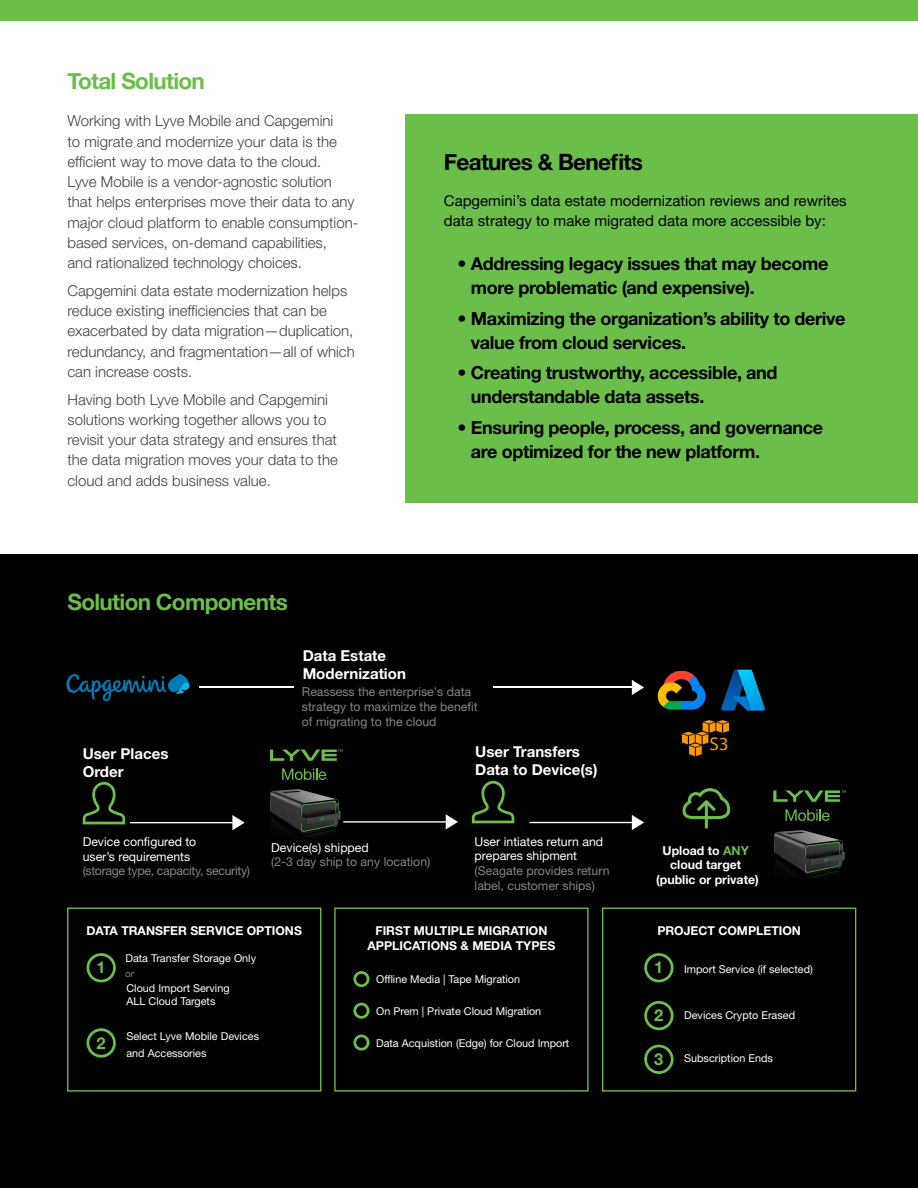
<style>
.page{position:relative;width:918px;height:1188px;background:#fff}
.page>*{position:absolute;margin:0;border:0;box-sizing:border-box;transform-origin:0 0}
.t1{font:700 22.5px "Helvetica Neue";letter-spacing:-.03em;color:#6bbe4a}
.t2{font:700 22.5px "Helvetica Neue";letter-spacing:-.03em;color:#000}
.t3{font:700 18px/24px "Helvetica Neue LT Std";letter-spacing:-.02em;color:#000}
.t4{font:700 16.35px "Helvetica Neue LT Std";color:#6ebe4a}
.t5{font:300 15px/20.2px "Helvetica Neue LT Std";color:#414042}
.t6{font:15px/19.5px "Helvetica Neue LT Std";color:#000}
.t7{font:700 15px/18px "Helvetica Neue LT Std";color:#fff}
.t8{font:12.3px/14.7px "Helvetica Neue LT Std";color:#868689}
.t9{font:12.3px/14.7px "Helvetica Neue LT Std";color:#fff}
.t10{font:700 12.3px/14.7px "Helvetica Neue LT Std";color:#fff;text-align:center}
.t11{font:12.3px "Helvetica Neue LT Std";letter-spacing:-.025em;color:#868689}
.t12{font:700 12.15px/14.7px "Helvetica Neue LT Std";color:#fff;text-align:center}
.t13{font:10.8px/13px "Helvetica Neue LT Std";color:#fff}
.t14{font:italic 9.6px "Helvetica Neue LT Std";color:#868689}
.s1{color:#6ebe4a}
</style>
<div class="page">
<div style="left:0;top:0;width:918px;height:21px;background:#6bbe4a"></div>
<div style="left:0;top:554px;width:918px;height:634px;background:#000"></div>
<div style="left:405px;top:114px;width:513px;height:388px;background:#6bbe4a"></div>
<img style="left:270px;top:775px;width:71px;height:63px">
<svg style="left:270px;top:749px;width:73px;height:12px"></svg>
<svg style="left:282px;top:769px;width:44px;height:11px"></svg>
<svg style="left:472px;top:781px;width:42px;height:42px"></svg>
<img style="left:774px;top:830px;width:71px;height:49px">
<svg style="left:773px;top:790px;width:73px;height:12px"></svg>
<svg style="left:785px;top:809px;width:45px;height:12px"></svg>
<svg style="left:683px;top:788px;width:47px;height:41px"></svg>
<svg style="left:83px;top:782px;width:42px;height:42px"></svg>
<div style="left:87px;top:953px;width:29px;height:29px;border:3px solid #69c04b;border-radius:50%"></div>
<div style="left:87px;top:1028px;width:29px;height:30px;border:3px solid #69c04b;border-radius:50%"></div>
<div style="left:67px;top:908px;width:254px;height:184px;border:1px solid #6ebe4a"></div>
<div style="left:644px;top:953px;width:30px;height:29px;border:3px solid #69c04b;border-radius:50%"></div>
<div style="left:644px;top:1001px;width:30px;height:29px;border:3px solid #69c04b;border-radius:50%"></div>
<div style="left:602px;top:908px;width:254px;height:184px;border:1px solid #6ebe4a"></div>
<div style="left:644px;top:1045px;width:30px;height:29px;border:3px solid #69c04b;border-radius:50%"></div>
<div style="left:353px;top:971px;width:16px;height:16px;border:3px solid #69c04b;border-radius:50%"></div>
<div style="left:334px;top:908px;width:255px;height:184px;border:1px solid #6ebe4a"></div>
<div style="left:353px;top:1003px;width:16px;height:16px;border:3px solid #69c04b;border-radius:50%"></div>
<div style="left:353px;top:1035px;width:16px;height:16px;border:3px solid #69c04b;border-radius:50%"></div>
<svg style="left:232px;top:815px;width:13px;height:15px"></svg>
<hr style="left:130px;top:822px;width:108px;height:1px;background:#fff">
<svg style="left:446px;top:814px;width:12px;height:16px"></svg>
<hr style="left:343px;top:821px;width:108px;height:2px;background:#fff">
<svg style="left:632px;top:815px;width:12px;height:15px"></svg>
<hr style="left:530px;top:822px;width:107px;height:1px;background:#fff">
<img style="left:621px;top:670px;width:85px;height:40px">
<img style="left:721px;top:669px;width:44px;height:42px">
<img style="left:683px;top:720px;width:45px;height:37px">
<svg style="left:632px;top:680px;width:12px;height:15px"></svg>
<hr style="left:199px;top:687px;width:94px;height:1px;background:#fff">
<hr style="left:493px;top:687px;width:144px;height:1px;background:#fff">
<svg style="left:66px;top:674px;width:124px;height:27px"></svg>
<h1 class="t1" style="left:68px;top:64px;width:139px">Total Solution</h1>
<p class="t5" style="left:68px;top:110px;width:292px">Working with Lyve Mobile and Capgemini<br>to migrate and modernize your data is the efficient way to move data to the cloud.<br>Lyve Mobile is a vendor-agnostic solution that helps enterprises move their data to any major cloud platform to enable consumption&shy;based services, on-demand capabilities,<br>and rationalized technology choices.</p>
<p class="t5" style="left:68px;top:280px;width:289px">Capgemini data estate modernization helps reduce existing inefficiencies that can be exacerbated by data migration—duplication, redundancy, and fragmentation—all of which can increase costs.</p>
<p class="t5" style="left:68px;top:389px;width:272px">Having both Lyve Mobile and Capgemini solutions working together allows you to revisit your data strategy and ensures that the data migration moves your data to the cloud and adds business value.</p>
<h1 class="t1" style="left:68px;top:584px;width:222px">Solution Components</h1>
<h1 class="t2" style="left:444px;top:144px;width:200px">Features &amp; Benefits</h1>
<p class="t6" style="left:444px;top:191px;width:404px">Capgemini’s data estate modernization reviews and rewrites data strategy to make migrated data more accessible by:</p>
<p class="t3" style="left:471px;top:251px;width:359px;text-indent:-14px">• Addressing legacy issues that may become more problematic (and expensive).</p>
<p class="t3" style="left:471px;top:306px;width:376px;text-indent:-14px">• Maximizing the organization’s ability to derive value from cloud services.</p>
<p class="t3" style="left:471px;top:361px;width:308px;text-indent:-14px">• Creating trustworthy, accessible, and understandable data assets.</p>
<p class="t3" style="left:471px;top:415px;width:354px;text-indent:-14px">• Ensuring people, process, and governance are optimized for the new platform.</p>
<p class="t7" style="left:303px;top:647px;width:105px">Data Estate<br>Modernization</p>
<p class="t8" style="left:302px;top:684px;width:177px">Reassess the enterprise's data strategy to maximize the benefit of migrating to the cloud</p>
<p class="t7" style="left:83px;top:744px;width:87px">User Places<br>Order</p>
<p class="t7" style="left:475px;top:742px;width:124px">User Transfers<br>Data to Device(s)</p>
<p class="t9" style="left:83px;top:834px;width:115px">Device configured to user’s requirements</p>
<p class="t11" style="left:83px;top:863px;width:169px">(storage type, capacity, security)</p>
<p class="t9" style="left:271px;top:840px;width:99px">Device(s) shipped</p>
<p class="t8" style="left:271px;top:854px;width:161px">(2-3 day ship to any location)</p>
<p class="t9" style="left:475px;top:834px;width:130px">User intiates return and prepares shipment</p>
<p class="t8" style="left:475px;top:863px;width:136px">(Seagate provides return label, customer ships)</p>
<p class="t12" style="left:87px;top:923px;width:217px">DATA TRANSFER SERVICE OPTIONS</p>
<p class="t4" style="left:97px;top:958px;width:11px">1</p>
<p class="t13" style="left:125px;top:951px;width:132px">Data Transfer Storage Only</p>
<p class="t14" style="left:125px;top:967px;width:10px">or</p>
<p class="t13" style="left:126px;top:981px;width:105px">Cloud Import Serving<br>ALL Cloud Targets</p>
<p class="t4" style="left:97px;top:1033px;width:11px">2</p>
<p class="t13" style="left:126px;top:1027px;width:134px;line-height:17.1px">Select Lyve Mobile Devices and Accessories</p>
<p class="t12" style="left:368px;top:923px;width:189px">FIRST MULTIPLE MIGRATION<br>APPLICATIONS &amp; MEDIA TYPES</p>
<p class="t13" style="left:376px;top:972px;width:146px">Offline Media | Tape Migration</p>
<p class="t13" style="left:376px;top:1004px;width:167px">On Prem | Private Cloud Migration</p>
<p class="t13" style="left:376px;top:1036px;width:195px">Data Acquistion (Edge) for Cloud Import</p>
<p class="t10" style="left:656px;top:843px;width:104px">Upload to <span class="s1">ANY </span>cloud target (public or private)</p>
<p class="t12" style="left:657px;top:923px;width:145px">PROJECT COMPLETION</p>
<p class="t4" style="left:654px;top:958px;width:11px">1</p>
<p class="t13" style="left:684px;top:962px;width:130px">Import Service (if selected)</p>
<p class="t4" style="left:654px;top:1005px;width:11px">2</p>
<p class="t13" style="left:684px;top:1008px;width:112px">Devices Crypto Erased</p>
<p class="t4" style="left:654px;top:1049px;width:11px">3</p>
<p class="t13" style="left:684px;top:1052px;width:90px">Subscription Ends</p>
</div>
